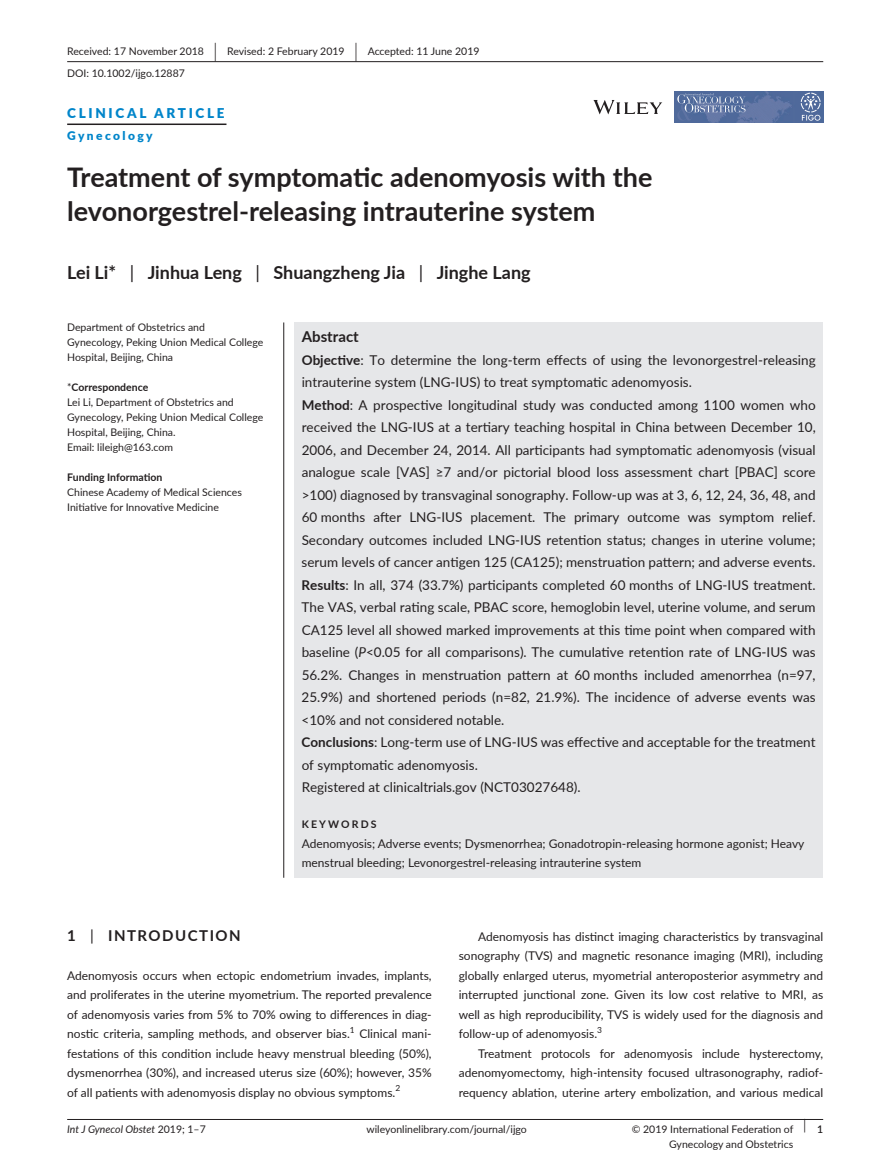
<style>
.page{position:relative;width:893px;height:1174px;background:#fff}
.page>*{position:absolute;margin:0;border:0;box-sizing:border-box;transform-origin:0 0}
.t1{font:700 27px/34.5px "Lato";color:#231f20}
.t2{font:700 18px "Lato";color:#231f20}
.t3{font:700 15px "Lato";letter-spacing:.1em;color:#231f20}
.t4{font:700 15px "Lato";color:#231f20}
.t5{font:13.5px/22.5px "Lato";color:#231f20}
.t6{font:900 13.5px "Lato";letter-spacing:.2em;color:#0085ca}
.t7{font:12px/19.5px "Lato";color:#231f20;text-align:justify}
.t8{font:900 12px "Lato";letter-spacing:.2em;color:#0085ca}
.t9{font:10.5px/15px "Lato";color:#231f20}
.t10{font:italic 10.5px "Lato";color:#231f20}
.t11{font:700 10.5px "Lato";color:#231f20}
.t12{font:700 10.5px "Lato";letter-spacing:.2em;color:#231f20}
.t13{font:8.4px "Lato";color:#231f20}
.s1{font-size:19.65px}
.s2{font-weight:400}
.s3{font-weight:700}
.s4{font-style:italic}
.s5{font-style:normal}
.s6{font-weight:600}
</style>
<div class="page">
<hr style="left:67px;top:1119px;width:756px;height:1px;background:#231f20">
<svg style="left:593px;top:100px;width:69px;height:14px"></svg>
<img style="left:674px;top:92px;width:149px;height:30px">
<svg style="left:677px;top:93px;width:68px;height:28px;background:#677da8"></svg>
<svg style="left:801px;top:93px;width:19px;height:28px"></svg>
<hr style="left:67px;top:61px;width:756px;height:1px;background:#231f20">
<hr style="left:67px;top:123px;width:159px;height:2px;background:#231f20">
<div style="left:294px;top:322px;width:529px;height:555px;background:#e6e7e9"></div>
<hr style="left:283px;top:322px;width:1px;height:555px;background:#231f20">
<p class="t9" style="left:67px;top:40px;width:414px;line-height:21.8px">Received: 17 November 2018 <span class="s1">|</span> Revised: 2 February 2019 <span class="s1">|</span> Accepted: 11 June 2019<br>DOI: 10.1002/ijgo.12887</p>
<p class="t6" style="left:67px;top:102px;width:159px">CLINICAL ARTICLE</p>
<p class="t8" style="left:67px;top:127px;width:87px">Gynecology</p>
<h1 class="t1" style="left:67px;top:158px;width:587px">Treatment of symptomatic adenomyosis with the levonorgestrel-releasing intrauterine system</h1>
<h2 class="t2" style="left:67px;top:259px;width:465px">Lei Li* <span class="s2">|</span> Jinhua Leng <span class="s2">|</span> Shuangzheng Jia <span class="s2">|</span> Jinghe Lang</h2>
<p class="t9" style="left:67px;top:319px;width:198px">Department of Obstetrics and<br>Gynecology, Peking Union Medical College<br>Hospital, Beijing, China</p>
<p class="t9" style="left:67px;top:379px;width:198px">*<span class="s3">Correspondence<br></span>Lei Li, Department of Obstetrics and<br>Gynecology, Peking Union Medical College<br>Hospital, Beijing, China.<br>Email: lileigh@163.com</p>
<p class="t11" style="left:67px;top:469px;width:97px">Funding Information</p>
<p class="t9" style="left:67px;top:484px;width:176px">Chinese Academy of Medical Sciences<br>Initiative for Innovative Medicine</p>
<p class="t4" style="left:302px;top:325px;width:59px">Abstract</p>
<p class="t5" style="left:302px;top:348px;width:516px"><span class="s3">Objective</span>: To determine the long-term effects of using the levonorgestrel-releasing intrauterine system (LNG-IUS) to treat symptomatic adenomyosis.<br><span class="s3">Method</span>: A prospective longitudinal study was conducted among 1100 women who received the LNG-IUS at a tertiary teaching hospital in China between December 10, 2006, and December 24, 2014. All participants had symptomatic adenomyosis (visual analogue scale [VAS] ≥7 and/or pictorial blood loss assessment chart [PBAC] score &gt;100) diagnosed by transvaginal sonography. Follow-up was at 3, 6, 12, 24, 36, 48, and 60 months after LNG-IUS placement. The primary outcome was symptom relief.<br>Secondary outcomes included LNG-IUS retention status; changes in uterine volume; serum levels of cancer antigen 125 (CA125); menstruation pattern; and adverse events.<br><span class="s3">Results</span>: In all, 374 (33.7%) participants completed 60 months of LNG-IUS treatment.<br>The VAS, verbal rating scale, PBAC score, hemoglobin level, uterine volume, and serum CA125 level all showed marked improvements at this time point when compared with baseline (<span class="s4">P</span>&lt;0.05 for all comparisons). The cumulative retention rate of LNG-IUS was 56.2%. Changes in menstruation pattern at 60 months included amenorrhea (n=97, 25.9%) and shortened periods (n=82, 21.9%). The incidence of adverse events was &lt;10% and not considered notable.<br><span class="s3">Conclusions</span>: Long-term use of LNG-IUS was effective and acceptable for the treatment of symptomatic adenomyosis.<br>Registered at clinicaltrials.gov (NCT03027648).</p>
<p class="t12" style="left:302px;top:816px;width:76px">KEYWORDS</p>
<p class="t7" style="left:302px;top:833px;width:504px">Adenomyosis; Adverse events; Dysmenorrhea; Gonadotropin-releasing hormone agonist; Heavy menstrual bleeding; Levonorgestrel-releasing intrauterine system</p>
<p class="t3" style="left:67px;top:924px;width:175px">1 <span class="s2">|</span> INTRODUCTION</p>
<p class="t7" style="left:67px;top:965px;width:366px">Adenomyosis occurs when ectopic endometrium invades, implants, and proliferates in the uterine myometrium. The reported prevalence of adenomyosis varies from 5% to 70% owing to differences in diag&shy;nostic criteria, sampling methods, and observer bias.<sup>1</sup> Clinical mani&shy;festations of this condition include heavy menstrual bleeding (50%), dysmenorrhea (30%), and increased uterus size (60%); however, 35% of all patients with adenomyosis display no obvious symptoms.<sup>2</sup></p>
<p class="t7" style="left:459px;top:926px;width:366px;text-indent:20px">Adenomyosis has distinct imaging characteristics by transvaginal sonography (TVS) and magnetic resonance imaging (MRI), including globally enlarged uterus, myometrial anteroposterior asymmetry and interrupted junctional zone. Given its low cost relative to MRI, as well as high reproducibility, TVS is widely used for the diagnosis and follow-up of adenomyosis.</p>
<p class="t13" style="left:597px;top:1024px;width:6px">3</p>
<p class="t7" style="left:459px;top:1043px;width:366px;text-indent:20px">Treatment protocols for adenomyosis include hysterectomy, adenomyomectomy, high-intensity focused ultrasonography, radiof&shy;requency ablation, uterine artery embolization, and various medical</p>
<p class="t10" style="left:67px;top:1122px;width:140px">Int J Gynecol Obstet <span class="s5">2019; 1–7</span></p>
<p class="t9" style="left:366px;top:1121px;width:162px">wileyonlinelibrary.com/journal/ijgo</p>
<p class="t9" style="left:669px;top:1121px;width:156px;text-indent:-37px">© 2019 International Federation of <sup>|</sup> <span class="s6">1<br></span>Gynecology and Obstetrics</p>
</div>
